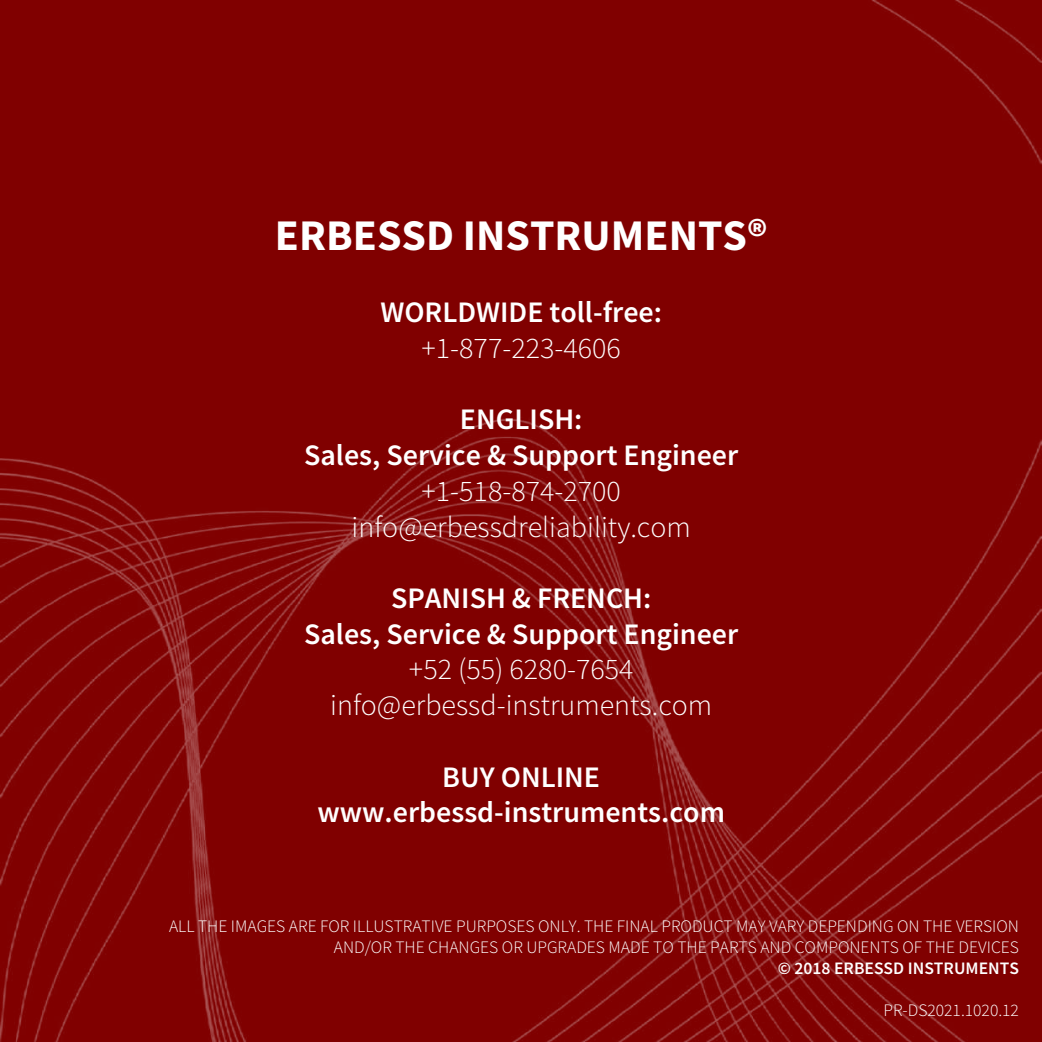
<style>
.page{position:relative;width:1042px;height:1042px;background:#fff}
.page>*{position:absolute;margin:0;border:0;box-sizing:border-box;transform-origin:0 0}
.t1{font:700 43.75px "Source Sans Pro";color:#fff}
.t2{font:600 29.75px/35.7px "Source Sans Pro";color:#fff;text-align:center}
.t3{font:300 29.75px/35.7px "Source Sans Pro";color:#fff;text-align:center}
.t4{font:300 17.5px/21px "Source Sans Pro";color:#fff;text-align:right}
.t5{font:600 17.5px "Source Sans Pro";color:#fff}
</style>
<div class="page">
<div style="left:0;top:0;width:1042px;height:1041px;background:#800000"></div>
<h1 class="t1" style="left:275px;top:206px;width:494px">ERBESSD INSTRUMENTS®</h1>
<h2 class="t2" style="left:380px;top:294px;width:283px">WORLDWIDE toll-free:</h2>
<h2 class="t3" style="left:421px;top:330px;width:201px">+1-877-223-4606</h2>
<h2 class="t2" style="left:304px;top:401px;width:436px">ENGLISH:<br>Sales, Service &amp; Support Engineer</h2>
<h2 class="t3" style="left:352px;top:473px;width:341px">+1-518-874-2700 info@erbessdreliability.com</h2>
<h2 class="t2" style="left:304px;top:580px;width:436px">SPANISH &amp; FRENCH:<br>Sales, Service &amp; Support Engineer</h2>
<h2 class="t3" style="left:330px;top:652px;width:383px">+52 (55) 6280-7654 info@erbessd-instruments.com</h2>
<h2 class="t2" style="left:317px;top:758px;width:409px">BUY ONLINE www.erbessd-instruments.com</h2>
<p class="t4" style="left:169px;top:915px;width:851px">ALL THE IMAGES ARE FOR ILLUSTRATIVE PURPOSES ONLY. THE FINAL PRODUCT MAY VARY DEPENDING ON THE VERSION<br>AND/OR THE CHANGES OR UPGRADES MADE TO THE PARTS AND COMPONENTS OF THE DEVICES</p>
<p class="t5" style="left:777px;top:956px;width:243px">© 2018 ERBESSD INSTRUMENTS</p>
<p class="t4" style="left:883px;top:999px;width:137px">PR-DS2021.1020.12</p>
</div>
